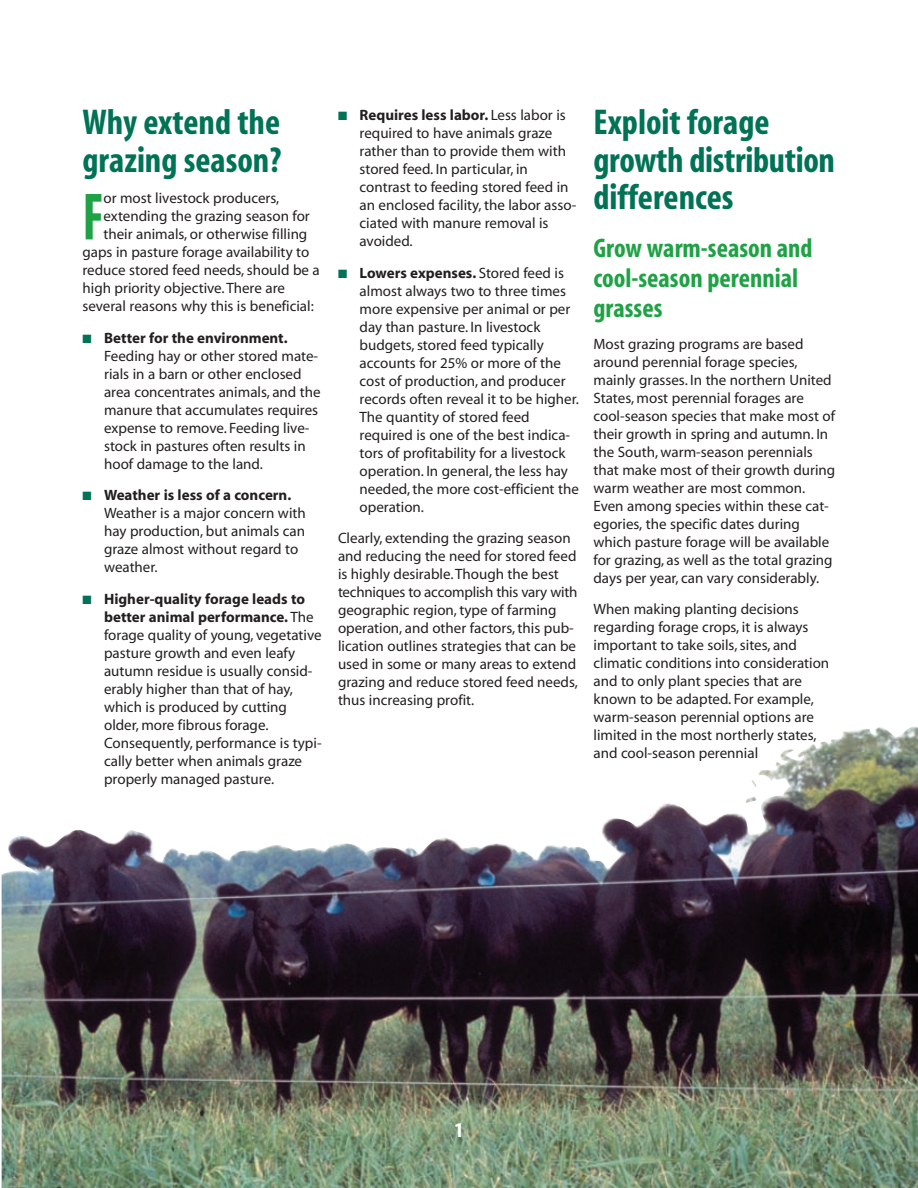
<style>
.page{position:relative;width:918px;height:1188px;background:#fff}
.page>*{position:absolute;margin:0;border:0;box-sizing:border-box;transform-origin:0 0}
.t1{font:700 condensed 67.35px "Myriad";color:#1fa245;scale:.8 1}
.t2{font:700 condensed 36px/37.5px "Myriad";color:#007255}
.t3{font:700 condensed 27px/30px "Myriad";color:#1fa245}
.t4{font:700 condensed 21px "Myriad";color:#fff}
.t5{font:15px/18px "Myriad";color:#231f20}
.s1{color:#007255}
.s2{font-weight:700}
</style>
<div class="page">
<img style="left:2px;top:726px;width:916px;height:462px">
<h2 class="t2" style="left:82px;top:107px;width:200px">Why extend the grazing season?</h2>
<h1 class="t1" style="left:82px;top:194px;width:28px">F</h1>
<p class="t5" style="left:104px;top:191px;width:177px">or most livestock producers,</p>
<p class="t5" style="left:104px;top:209px;width:208px">extending the grazing season for</p>
<p class="t5" style="left:104px;top:227px;width:205px">their animals, or otherwise filling</p>
<p class="t5" style="left:82px;top:245px;width:228px">gaps in pasture forage availability to</p>
<p class="t5" style="left:82px;top:263px;width:239px">reduce stored feed needs, should be a</p>
<p class="t5" style="left:82px;top:281px;width:204px">high priority objective. There are</p>
<p class="t5" style="left:82px;top:299px;width:233px">several reasons why this is beneficial:</p>
<p class="t5" style="left:104px;top:330px;width:218px;text-indent:-22px"><span class="s1">■</span> <span class="s2">Better for the environment.<br></span>Feeding hay or other stored mate&shy;rials in a barn or other enclosed area concentrates animals, and the manure that accumulates requires expense to remove. Feeding live&shy;stock in pastures often results in hoof damage to the land.</p>
<p class="t5" style="left:104px;top:488px;width:203px;text-indent:-22px"><span class="s1">■</span> <span class="s2">Weather is less of a concern.<br></span>Weather is a major concern with hay production, but animals can graze almost without regard to weather.</p>
<p class="t5" style="left:104px;top:591px;width:219px;text-indent:-22px"><span class="s1">■</span> <span class="s2">Higher-quality forage leads to better animal performance.</span> The forage quality of young, vegetative pasture growth and even leafy autumn residue is usually consid&shy;erably higher than that of hay, which is produced by cutting older, more fibrous forage.<br>Consequently, performance is typi&shy;cally better when animals graze properly managed pasture.</p>
<p class="t5" style="left:360px;top:107px;width:218px;text-indent:-22px"><span class="s1">■</span> <span class="s2">Requires less labor.</span> Less labor is required to have animals graze rather than to provide them with stored feed. In particular, in contrast to feeding stored feed in an enclosed facility, the labor asso&shy;ciated with manure removal is avoided.</p>
<p class="t5" style="left:360px;top:265px;width:221px;text-indent:-22px"><span class="s1">■</span> <span class="s2">Lowers expenses.</span> Stored feed is almost always two to three times more expensive per animal or per day than pasture. In livestock budgets, stored feed typically accounts for 25% or more of the cost of production, and producer records often reveal it to be higher.<br>The quantity of stored feed required is one of the best indica&shy;tors of profitability for a livestock operation. In general, the less hay needed, the more cost-efficient the operation.</p>
<p class="t5" style="left:338px;top:530px;width:241px">Clearly, extending the grazing season and reducing the need for stored feed is highly desirable. Though the best techniques to accomplish this vary with geographic region, type of farming operation, and other factors, this pub&shy;lication outlines strategies that can be used in some or many areas to extend grazing and reduce stored feed needs, thus increasing profit.</p>
<h2 class="t2" style="left:593px;top:107px;width:243px">Exploit forage growth distribution differences</h2>
<h3 class="t3" style="left:593px;top:236px;width:221px">Grow warm-season and cool-season perennial grasses</h3>
<p class="t5" style="left:593px;top:336px;width:243px">Most grazing programs are based around perennial forage species, mainly grasses. In the northern United States, most perennial forages are cool-season species that make most of their growth in spring and autumn. In the South, warm-season perennials that make most of their growth during warm weather are most common.<br>Even among species within these cat&shy;egories, the specific dates during which pasture forage will be available for grazing, as well as the total grazing days per year, can vary considerably.</p>
<p class="t5" style="left:593px;top:602px;width:237px">When making planting decisions regarding forage crops, it is always important to take soils, sites, and climatic conditions into consideration and to only plant species that are known to be adapted. For example, warm-season perennial options are limited in the most northerly states, and cool-season perennial</p>
<h3 class="t4" style="left:455px;top:1122px;width:10px">1</h3>
</div>
